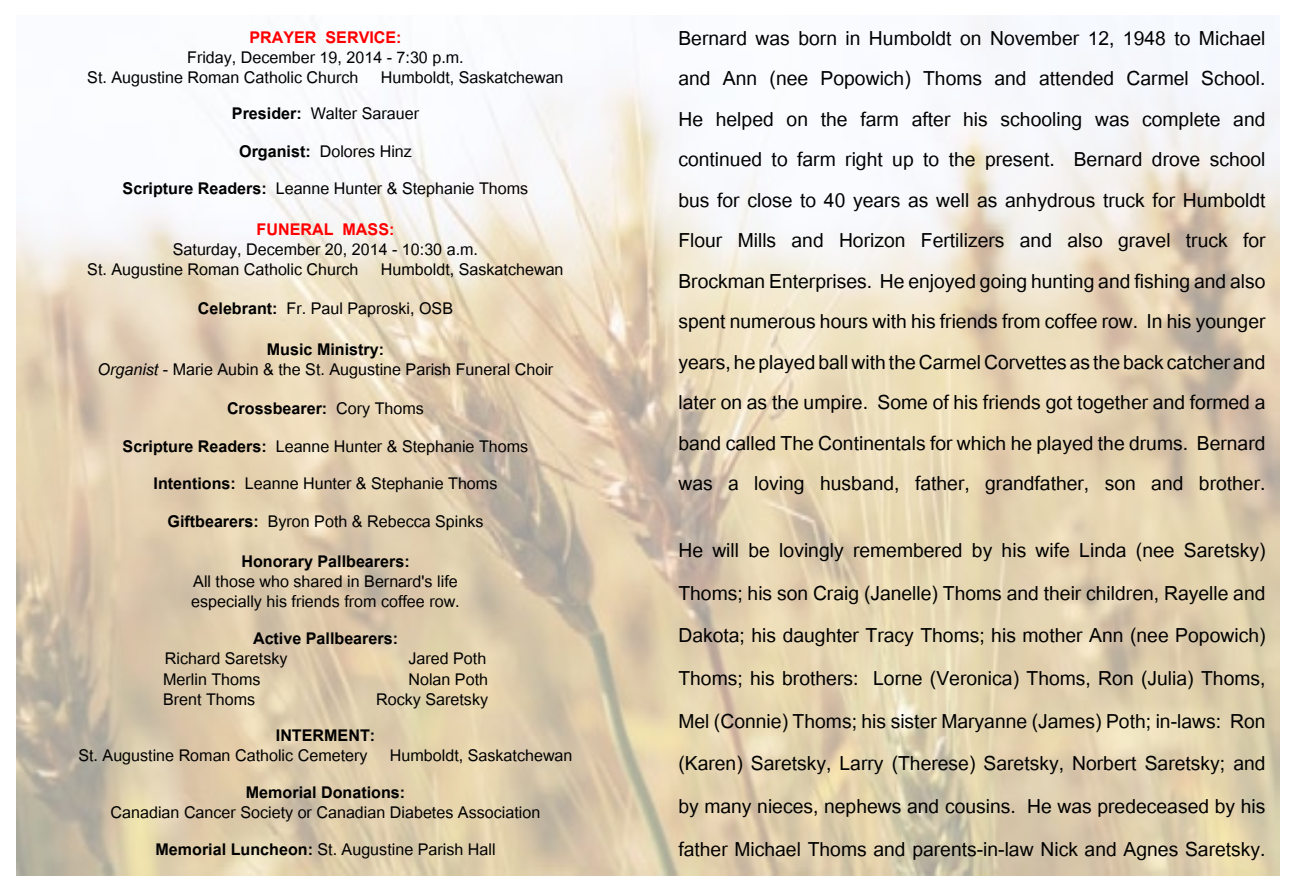
<style>
.page{position:relative;width:1296px;height:891px;background:#fff}
.page>*{position:absolute;margin:0;border:0;box-sizing:border-box;transform-origin:0 0}
.t1{font:27px/40.5px "Utsaah";color:#000;text-align:justify}
.t2{font:22.5px/20.2px "Utsaah";color:#000;text-align:center}
.t3{font:700 22.5px "Utsaah";color:#000}
.t4{font:700 22.5px "Utsaah";color:#f00}
.s1{font-weight:700}
.s2{font-weight:700;color:#f00}
.s3{font-style:italic}
.s4{font-weight:400}
</style>
<div class="page">
<img style="left:16px;top:16px;width:1264px;height:859px">
<p class="t4" style="left:249px;top:26px;width:154px">PRAYER SERVICE:</p>
<p class="t2" style="left:87px;top:49px;width:478px">Friday, December 19, 2014 - 7:30 p.m.<br>St. Augustine Roman Catholic Church Humboldt, Saskatchewan</p>
<p class="t2" style="left:232px;top:105px;width:189px"><span class="s1">Presider:</span> Walter Sarauer</p>
<p class="t2" style="left:239px;top:143px;width:174px"><span class="s1">Organist:</span> Dolores Hinz</p>
<p class="t2" style="left:123px;top:169px;width:407px;line-height:40.9px"><span class="s1">Scripture Readers:</span> Leanne Hunter &amp; Stephanie Thoms<br><span class="s2">FUNERAL MASS:</span></p>
<p class="t2" style="left:87px;top:241px;width:478px">Saturday, December 20, 2014 - 10:30 a.m.<br>St. Augustine Roman Catholic Church Humboldt, Saskatchewan</p>
<p class="t2" style="left:198px;top:300px;width:257px"><span class="s1">Celebrant:</span> Fr. Paul Paproski, OSB</p>
<p class="t2" style="left:98px;top:341px;width:457px"><span class="s1">Music Ministry:<br></span><span class="s3">Organist</span> - Marie Aubin &amp; the St. Augustine Parish Funeral Choir</p>
<p class="t3" style="left:227px;top:398px;width:198px">Crossbearer: <span class="s4">Cory Thoms</span></p>
<p class="t2" style="left:123px;top:438px;width:407px"><span class="s1">Scripture Readers:</span> Leanne Hunter &amp; Stephanie Thoms</p>
<p class="t2" style="left:154px;top:475px;width:345px"><span class="s1">Intentions:</span> Leanne Hunter &amp; Stephanie Thoms</p>
<p class="t2" style="left:167px;top:513px;width:318px"><span class="s1">Giftbearers:</span> Byron Poth &amp; Rebecca Spinks</p>
<p class="t3" style="left:241px;top:550px;width:170px">Honorary Pallbearers:</p>
<p class="t2" style="left:191px;top:573px;width:270px;text-align:left">All those who shared in Bernard's life especially his friends from coffee row.</p>
<p class="t3" style="left:253px;top:628px;width:147px">Active Pallbearers:</p>
<p class="t2" style="left:165px;top:650px;width:124px">Richard Saretsky</p>
<p class="t2" style="left:408px;top:650px;width:79px">Jared Poth</p>
<p class="t2" style="left:163px;top:671px;width:99px">Merlin Thoms</p>
<p class="t2" style="left:408px;top:671px;width:81px">Nolan Poth</p>
<p class="t2" style="left:163px;top:691px;width:94px">Brent Thoms</p>
<p class="t2" style="left:376px;top:691px;width:113px">Rocky Saretsky</p>
<p class="t3" style="left:276px;top:724px;width:101px">INTERMENT:</p>
<p class="t2" style="left:78px;top:747px;width:496px">St. Augustine Roman Catholic Cemetery Humboldt, Saskatchewan</p>
<p class="t3" style="left:246px;top:782px;width:161px">Memorial Donations:</p>
<p class="t2" style="left:111px;top:804px;width:431px">Canadian Cancer Society or Canadian Diabetes Association</p>
<p class="t2" style="left:155px;top:841px;width:342px"><span class="s1">Memorial Luncheon:</span> St. Augustine Parish Hall</p>
<p class="t1" style="left:678px;top:20px;width:589px">Bernard was born in Humboldt on November 12, 1948 to Michael and Ann (nee Popowich) Thoms and attended Carmel School.<br>He helped on the farm after his schooling was complete and continued to farm right up to the present. Bernard drove school bus for close to 40 years as well as anhydrous truck for Humboldt Flour Mills and Horizon Fertilizers and also gravel truck for Brockman Enterprises. He enjoyed going hunting and fishing and also spent numerous hours with his friends from coffee row. In his younger years, he played ball with the Carmel Corvettes as the back catcher and later on as the umpire. Some of his friends got together and formed a band called The Continentals for which he played the drums. Bernard was a loving husband, father, grandfather, son and brother.</p>
<p class="t1" style="left:678px;top:531px;width:589px;line-height:42.8px">He will be lovingly remembered by his wife Linda (nee Saretsky)<br>Thoms; his son Craig (Janelle) Thoms and their children, Rayelle and Dakota; his daughter Tracy Thoms; his mother Ann (nee Popowich)<br>Thoms; his brothers: Lorne (Veronica) Thoms, Ron (Julia) Thoms, Mel (Connie) Thoms; his sister Maryanne (James) Poth; in-laws: Ron (Karen) Saretsky, Larry (Therese) Saretsky, Norbert Saretsky; and by many nieces, nephews and cousins. He was predeceased by his father Michael Thoms and parents-in-law Nick and Agnes Saretsky.</p>
</div>
